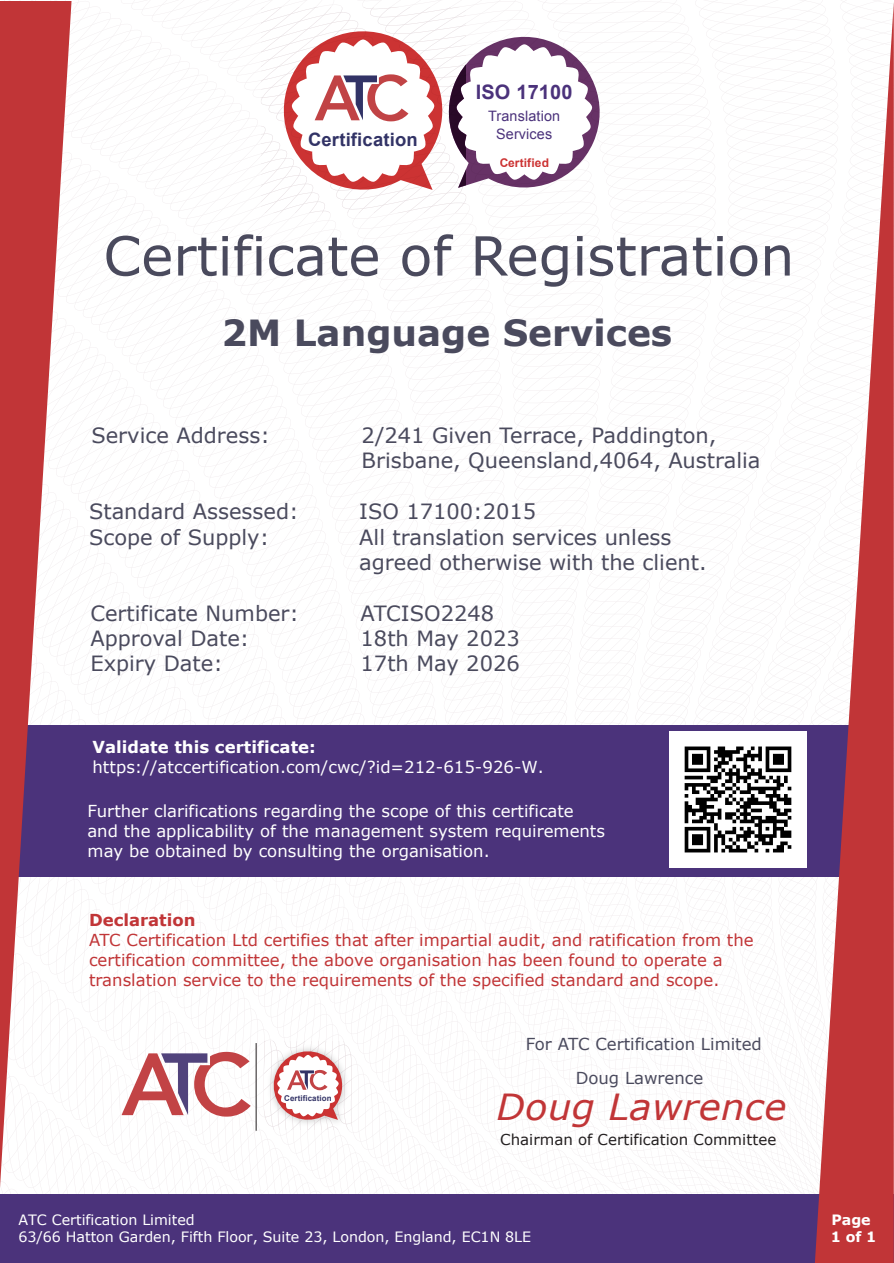
<style>
.page{position:relative;width:894px;height:1263px;background:#fff}
.page>*{position:absolute;margin:0;border:0;box-sizing:border-box;transform-origin:0 0}
.t1{font:54px "Verdana";color:#4a4a5d}
.t2{font:700 36px "Verdana";color:#4a4a5d}
.t3{font:italic 36px "Verdana";letter-spacing:.01em;color:#c13537}
.t4{font:21px/25.2px "Verdana";color:#4a4a5d}
.t5{font:700 19.95px "Arial";letter-spacing:.01em;color:#4b327b}
.t6{font:700 18.45px "Arial";letter-spacing:.01em;color:#323366}
.t7{font:16.5px/19.8px "Verdana";color:#c13537}
.t8{font:16.5px/19.8px "Verdana";color:#fff}
.t9{font:16.5px/34.2px "Verdana";color:#4a4a5d;text-align:center}
.t10{font:700 16.5px "Verdana";color:#fff}
.t11{font:700 16.5px "Verdana";color:#c13537}
.t12{font:15px "Verdana";color:#231f20}
.t13{font:14.4px/17.2px "Arial";letter-spacing:.01em;color:#4b327b;text-align:center}
.t14{font:14.25px/17.1px "Verdana";letter-spacing:-.005em;color:#fff}
.t15{font:700 14.25px/17.1px "Verdana";letter-spacing:-.005em;color:#fff}
.t16{font:700 12px "Arial";letter-spacing:.01em;color:#c33}
.t17{font:700 7.95px "Arial";letter-spacing:.01em;color:#336}
</style>
<div class="page">
<svg style="left:893px;top:525px;width:1px;height:50px"></svg>
<svg style="left:778px;top:537px;width:36px;height:656px"></svg>
<div style="left:0;top:1194px;width:893px;height:69px;background:#4b337b"></div>
<div style="left:0;top:725px;width:891px;height:152px;background:#4b337b"></div>
<hr style="left:255px;top:1043px;width:1px;height:88px;background:#231f20">
<svg style="left:0;top:2px;width:72px;height:1190px;fill:#c13537"></svg>
<img style="left:261px;top:8px;width:204px;height:205px">
<svg style="left:273px;top:20px;width:326px;height:181px"></svg>
<svg style="left:814px;top:4px;width:79px;height:1259px"></svg>
<svg style="left:121px;top:1052px;width:130px;height:65px"></svg>
<img style="left:264px;top:1041px;width:87px;height:89px">
<svg style="left:269px;top:1047px;width:76px;height:77px"></svg>
<img style="left:669px;top:731px;width:137px;height:137px">
<p class="t6" style="left:308px;top:127px;width:111px">Certification</p>
<p class="t5" style="left:475px;top:79px;width:98px">ISO 17100</p>
<p class="t13" style="left:488px;top:108px;width:73px">Translation<br>Services</p>
<p class="t16" style="left:499px;top:155px;width:51px">Certified</p>
<h1 class="t1" style="left:103px;top:222px;width:692px">Certificate of Registration</h1>
<h2 class="t2" style="left:221px;top:309px;width:452px">2M Language Services</h2>
<p class="t4" style="left:91px;top:423px;width:180px">Service Address:</p>
<p class="t4" style="left:361px;top:423px;width:400px">2/241 Given Terrace, Paddington,<br>Brisbane, Queensland,4064, Australia</p>
<p class="t4" style="left:89px;top:500px;width:211px">Standard Assessed:</p>
<p class="t4" style="left:359px;top:500px;width:178px">ISO 17100:2015</p>
<p class="t4" style="left:89px;top:525px;width:182px">Scope of Supply:</p>
<p class="t4" style="left:359px;top:525px;width:349px">All translation services unless agreed otherwise with the client.</p>
<p class="t4" style="left:90px;top:601px;width:210px">Certificate Number:</p>
<p class="t4" style="left:360px;top:601px;width:135px">ATCISO2248</p>
<p class="t4" style="left:90px;top:626px;width:160px">Approval Date:</p>
<p class="t4" style="left:360px;top:626px;width:161px">18th May 2023</p>
<p class="t4" style="left:90px;top:651px;width:134px">Expiry Date:</p>
<p class="t4" style="left:360px;top:651px;width:161px">17th May 2026</p>
<p class="t10" style="left:92px;top:736px;width:225px">Validate this certificate:</p>
<p class="t8" style="left:92px;top:757px;width:453px">https://atccertification.com/cwc/?id=212-615-926-W.</p>
<p class="t8" style="left:87px;top:802px;width:519px">Further clarifications regarding the scope of this certificate and the applicability of the management system requirements may be obtained by consulting the organisation.</p>
<p class="t11" style="left:89px;top:910px;width:108px">Declaration</p>
<p class="t7" style="left:89px;top:931px;width:666px">ATC Certification Ltd certifies that after impartial audit, and ratification from the certification committee, the above organisation has been found to operate a translation service to the requirements of the specified standard and scope.</p>
<p class="t17" style="left:284px;top:1093px;width:49px">Certification</p>
<p class="t9" style="left:525px;top:1027px;width:237px">For ATC Certification Limited<br>Doug Lawrence</p>
<h2 class="t3" style="left:496px;top:1084px;width:291px">Doug Lawrence</h2>
<p class="t12" style="left:500px;top:1130px;width:277px">Chairman of Certification Committee</p>
<p class="t14" style="left:18px;top:1211px;width:514px">ATC Certification Limited<br>63/66 Hatton Garden, Fifth Floor, Suite 23, London, England, EC1N 8LE</p>
<p class="t15" style="left:830px;top:1211px;width:47px">Page<br>1 of 1</p>
</div>
